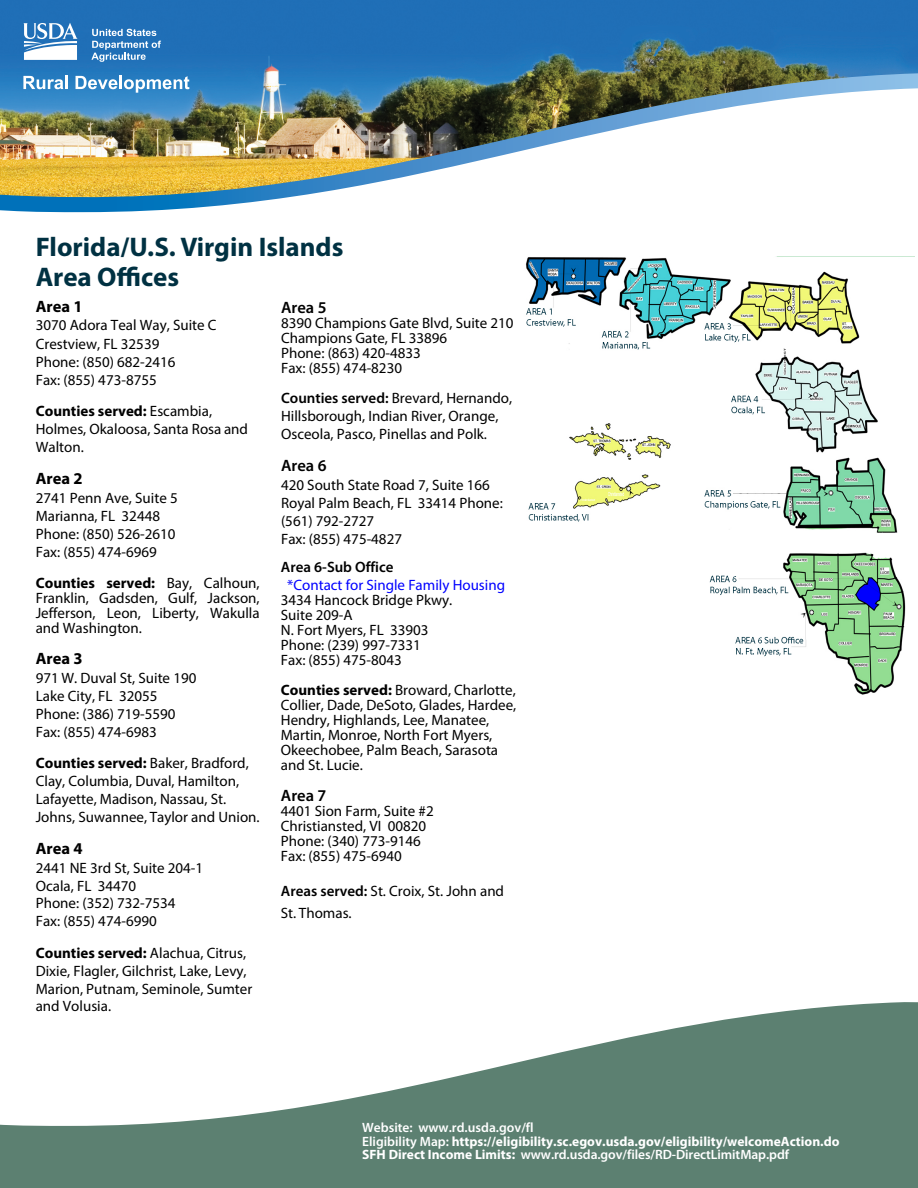
<style>
.page{position:relative;width:918px;height:1188px;background:#fff}
.page>*{position:absolute;margin:0;border:0;box-sizing:border-box;transform-origin:0 0}
.t1{font:700 27px/30px "Myriad Pro";color:#003142}
.t2{font:700 16.5px "Myriad Pro";color:#000}
.t3{font:600 16.5px "Myriad Pro";color:#000}
.t4{font:15px/15px "Myriad Pro";color:#000}
.t5{font:15px "Myriad Pro";color:#00f}
.t6{font:600 15px "Myriad Pro";color:#000}
.t7{font:700 13.5px/13.5px "Myriad Pro";color:#fff}
.s1{font-weight:700}
.s2{font-weight:600}
</style>
<div class="page">
<img style="left:0;top:0;width:918px;height:73px">
<img style="left:0;top:73px;width:918px;height:139px">
<svg style="left:23px;top:76px;width:45px;height:13px"></svg>
<svg style="left:76px;top:76px;width:113px;height:17px"></svg>
<svg style="left:91px;top:29px;width:70px;height:33px;background:#5692c8"></svg>
<svg style="left:23px;top:23px;width:55px;height:37px"></svg>
<div style="left:0;top:1126px;width:918px;height:62px;background:#5c8071"></div>
<svg style="left:0;top:1002px;width:918px;height:124px"></svg>
<img style="left:526px;top:256px;width:388px;height:439px">
<h1 class="t1" style="left:36px;top:231px;width:309px">Florida/U.S. Virgin Islands<br>Area Offices</h1>
<p class="t2" style="left:36px;top:296px;width:49px">Area 1</p>
<p class="t4" style="left:36px;top:316px;width:182px;line-height:18px">3070 Adora Teal Way, Suite C<br>Crestview, FL 32539<br>Phone: (850) 682-2416<br>Fax: (855) 473-8755</p>
<p class="t4" style="left:36px;top:402px;width:214px;line-height:17.7px"><span class="s1">Counties served:</span> Escambia,<br>Holmes, Okaloosa, Santa Rosa and<br>Walton.</p>
<p class="t2" style="left:36px;top:468px;width:49px">Area 2</p>
<p class="t4" style="left:36px;top:488px;width:144px;line-height:18px">2741 Penn Ave, Suite 5<br>Marianna, FL 32448<br>Phone: (850) 526-2610<br>Fax: (855) 474-6969</p>
<p class="t4" style="left:36px;top:575px;width:225px;text-align:justify"><span class="s1">Counties served:</span> Bay, Calhoun, Franklin, Gadsden, Gulf, Jackson, Jefferson, Leon, Liberty, Wakulla and Washington.</p>
<p class="t2" style="left:36px;top:648px;width:49px">Area 3</p>
<p class="t4" style="left:36px;top:669px;width:162px;line-height:17.9px">971 W. Duval St, Suite 190<br>Lake City, FL 32055<br>Phone: (386) 719-5590<br>Fax: (855) 474-6983</p>
<p class="t4" style="left:36px;top:754px;width:225px;line-height:17.9px"><span class="s1">Counties served:</span> Baker, Bradford, Clay, Columbia, Duval, Hamilton, Lafayette, Madison, Nassau, St.<br>Johns, Suwannee, Taylor and Union.</p>
<p class="t2" style="left:36px;top:838px;width:49px">Area 4</p>
<p class="t4" style="left:36px;top:858px;width:169px;line-height:17.9px">2441 NE 3rd St, Suite 204-1<br>Ocala, FL 34470<br>Phone: (352) 732-7534<br>Fax: (855) 474-6990</p>
<p class="t4" style="left:36px;top:944px;width:218px;line-height:17.9px"><span class="s1">Counties served:</span> Alachua, Citrus,<br>Dixie, Flagler, Gilchrist, Lake, Levy,<br>Marion, Putnam, Seminole, Sumter and Volusia.</p>
<p class="t3" style="left:281px;top:297px;width:47px">Area 5</p>
<p class="t4" style="left:281px;top:315px;width:234px">8390 Champions Gate Blvd, Suite 210<br>Champions Gate, FL 33896<br>Phone: (863) 420-4833<br>Fax: (855) 474-8230</p>
<p class="t4" style="left:281px;top:389px;width:233px;line-height:17.7px"><span class="s2">Counties served:</span> Brevard, Hernando,<br>Hillsborough, Indian River, Orange,<br>Osceola, Pasco, Pinellas and Polk.</p>
<p class="t3" style="left:281px;top:455px;width:47px">Area 6</p>
<p class="t4" style="left:281px;top:475px;width:223px;line-height:18px">420 South State Road 7, Suite 166<br>Royal Palm Beach, FL 33414 Phone: (561) 792-2727<br>Fax: (855) 475-4827</p>
<p class="t6" style="left:281px;top:557px;width:114px">Area 6-Sub Office</p>
<p class="t5" style="left:287px;top:576px;width:219px">*Contact for Single Family Housing</p>
<p class="t4" style="left:281px;top:592px;width:173px">3434 Hancock Bridge Pkwy.<br>Suite 209-A<br>N. Fort Myers, FL 33903<br>Phone: (239) 997-7331<br>Fax: (855) 475-8043</p>
<p class="t4" style="left:281px;top:682px;width:237px"><span class="s1">Counties served:</span> Broward, Charlotte,<br>Collier, Dade, DeSoto, Glades, Hardee,<br>Hendry, Highlands, Lee, Manatee,<br>Martin, Monroe, North Fort Myers,<br>Okeechobee, Palm Beach, Sarasota and St. Lucie.</p>
<p class="t3" style="left:281px;top:785px;width:47px">Area 7</p>
<p class="t4" style="left:281px;top:804px;width:154px">4401 Sion Farm, Suite #2<br>Christiansted, VI 00820<br>Phone: (340) 773-9146<br>Fax: (855) 475-6940</p>
<p class="t4" style="left:281px;top:879px;width:225px;line-height:22.4px"><span class="s2">Areas served:</span> St. Croix, St. John and<br>St. Thomas.</p>
<p class="t7" style="left:362px;top:1120px;width:479px"><span class="s2">Website: www.rd.usda.gov/fl<br>Eligibility Map:</span> https://eligibility.sc.egov.usda.gov/eligibility/welcomeAction.do<br>SFH Direct Income Limits: <span class="s2">www.rd.usda.gov/files/RD-DirectLimitMap.pdf</span></p>
</div>
